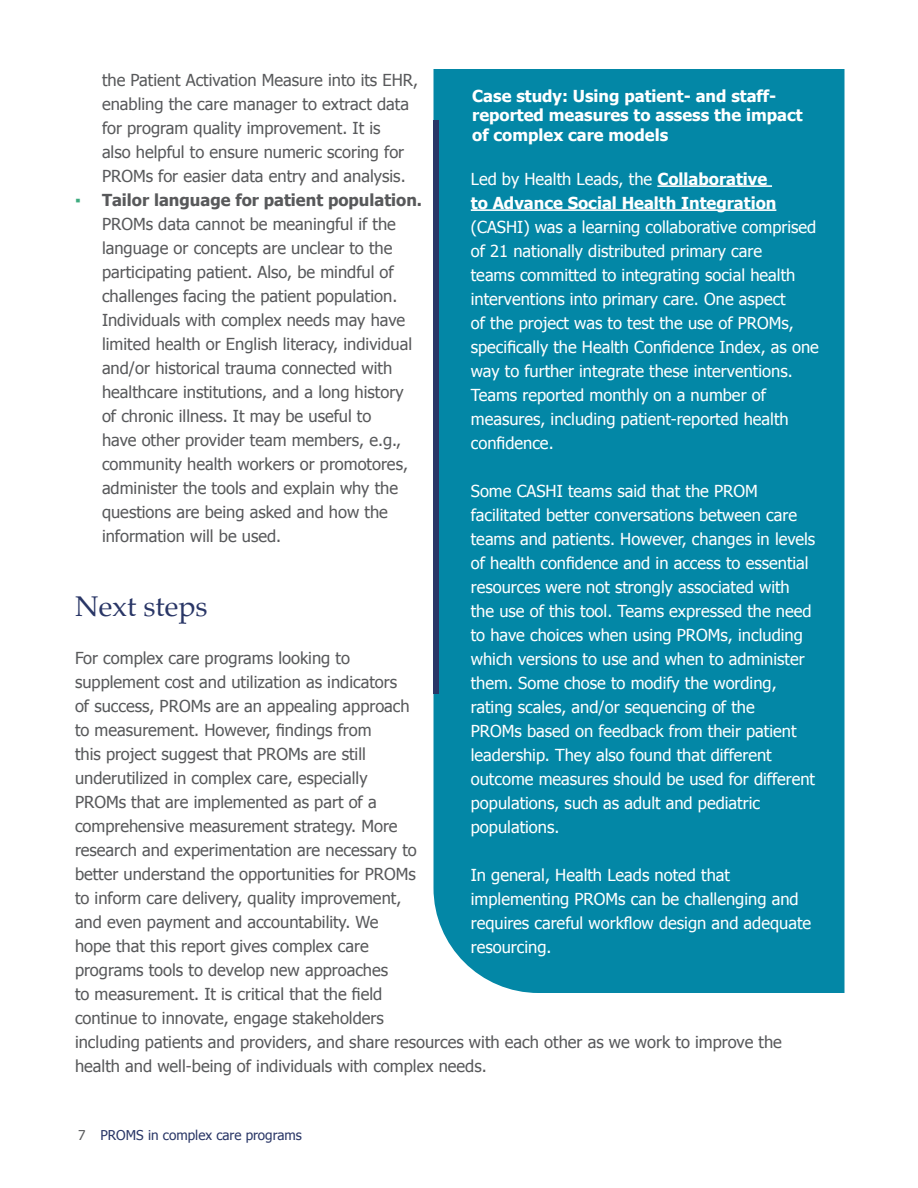
<style>
.page{position:relative;width:918px;height:1188px;background:#fff}
.page>*{position:absolute;margin:0;border:0;box-sizing:border-box;transform-origin:0 0}
.t1{font:28.5px "Palatino";color:#293666}
.t2{font:16.5px/24px "Tahoma";color:#58595b}
.t3{font:16.5px/24px "Tahoma";color:#fff}
.t4{font:700 16.5px/19.8px "Tahoma";color:#fff}
.t5{font:13.5px "Tahoma";color:#293666}
.s1{color:#3eab7f}
.s2{font-weight:700}
.s3{font-weight:400}
.s4{color:#58595b}
</style>
<div class="page">
<div style="left:434px;top:69px;width:410px;height:924px;background:#0387a6"></div>
<hr style="left:657px;top:185px;width:115px;height:2px;background:#fff">
<hr style="left:471px;top:209px;width:305px;height:2px;background:#fff">
<div style="left:434px;top:120px;width:5px;height:574px;background:#293666"></div>
<p class="t2" style="left:102px;top:67px;width:318px">the Patient Activation Measure into its EHR, enabling the care manager to extract data for program quality improvement. It is<br>also helpful to ensure numeric scoring for PROMs for easier data entry and analysis.</p>
<p class="t2" style="left:102px;top:187px;width:322px;text-indent:-27px"><span class="s1">▪</span> <span class="s2">Tailor language for patient population.<br></span>PROMs data cannot be meaningful if the language or concepts are unclear to the participating patient. Also, be mindful of challenges facing the patient population.<br>Individuals with complex needs may have limited health or English literacy, individual and/or historical trauma connected with healthcare institutions, and a long history<br>of chronic illness. It may be useful to<br>have other provider team members, e.g., community health workers or promotores, administer the tools and explain why the questions are being asked and how the information will be used.</p>
<p class="t4" style="left:472px;top:85px;width:332px">Case study: Using patient- and staff&shy;reported measures to assess the impact of complex care models</p>
<p class="t4" style="left:471px;top:166px;width:307px;line-height:24px"><span class="s3">Led by Health Leads, the</span> Collaborative to Advance Social Health Integration</p>
<p class="t3" style="left:471px;top:214px;width:350px">(CASHI) was a learning collaborative comprised of 21 nationally distributed primary care<br>teams committed to integrating social health interventions into primary care. One aspect<br>of the project was to test the use of PROMs, specifically the Health Confidence Index, as one way to further integrate these interventions.<br>Teams reported monthly on a number of measures, including patient-reported health confidence.</p>
<p class="t3" style="left:471px;top:478px;width:346px">Some CASHI teams said that the PROM facilitated better conversations between care teams and patients. However, changes in levels of health confidence and in access to essential resources were not strongly associated with the use of this tool. Teams expressed the need to have choices when using PROMs, including which versions to use and when to administer them. Some chose to modify the wording, rating scales, and/or sequencing of the<br>PROMs based on feedback from their patient leadership. They also found that different outcome measures should be used for different populations, such as adult and pediatric populations.</p>
<p class="t3" style="left:471px;top:862px;width:342px">In general, Health Leads noted that implementing PROMs can be challenging and requires careful workflow design and adequate resourcing.</p>
<h1 class="t1" style="left:75px;top:583px;width:134px">Next steps</h1>
<p class="t2" style="left:75px;top:645px;width:708px">For complex care programs looking to<br>supplement cost and utilization as indicators<br>of success, PROMs are an appealing approach<br>to measurement. However, findings from<br>this project suggest that PROMs are still<br>underutilized in complex care, especially<br>PROMs that are implemented as part of a<br>comprehensive measurement strategy. More<br>research and experimentation are necessary to<br>better understand the opportunities for PROMs<br>to inform care delivery, quality improvement,<br>and even payment and accountability. We<br>hope that this report gives complex care<br>programs tools to develop new approaches<br>to measurement. It is critical that the field<br>continue to innovate, engage stakeholders<br>including patients and providers, and share resources with each other as we work to improve the health and well-being of individuals with complex needs.</p>
<p class="t5" style="left:78px;top:1126px;width:225px"><span class="s4">7</span> PROMS in complex care programs</p>
</div>
